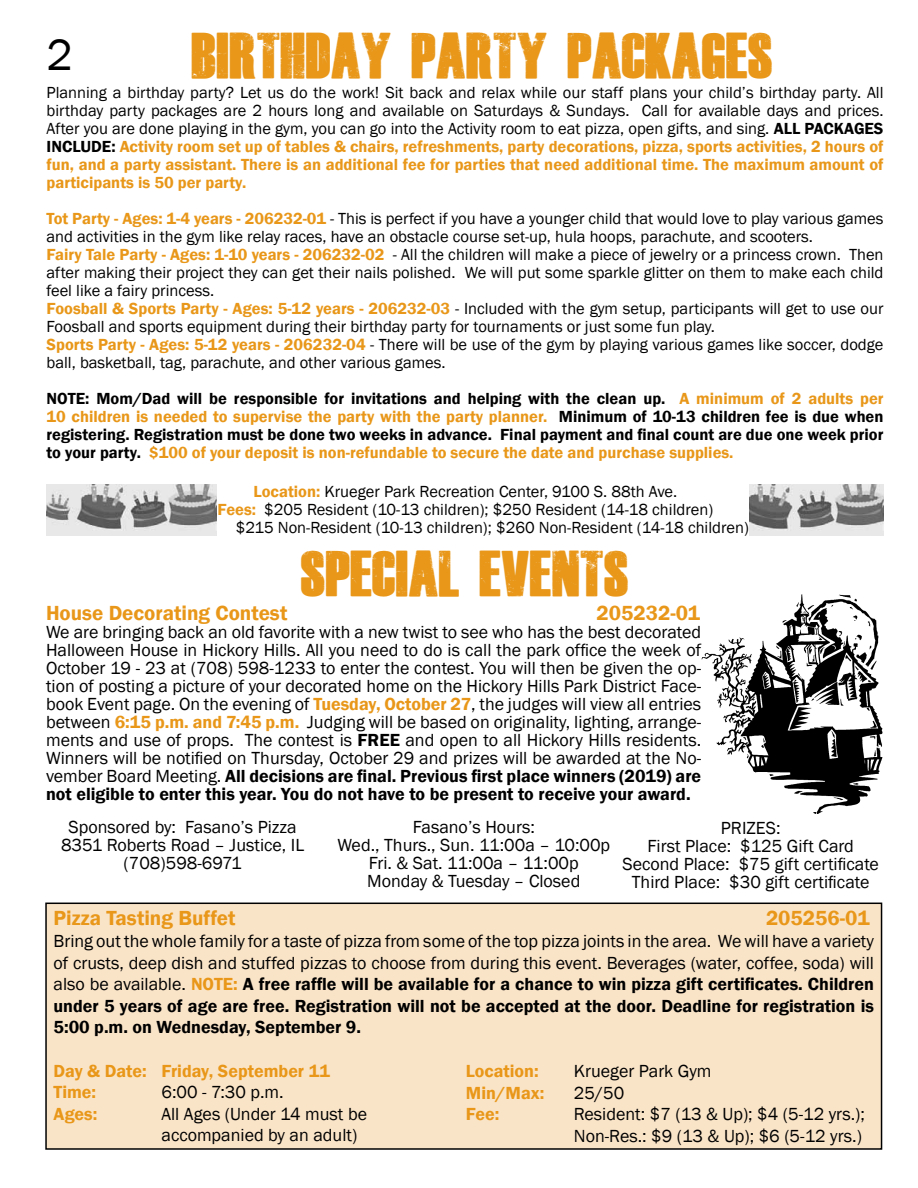
<style>
.page{position:relative;width:918px;height:1188px;background:#fff}
.page>*{position:absolute;margin:0;border:0;box-sizing:border-box;transform-origin:0 0}
.t1{font:45px "Dead Kansas";letter-spacing:-.01em;color:#e89719}
.t2{font:45px "Franklin Gothic";color:#000}
.t3{font:600 21px "Franklin Gothic";color:#e89719}
.t4{font:18px/18px "Franklin Gothic";color:#000;text-align:center}
.t5{font:600 18px/21.6px "Franklin Gothic";color:#e89719}
.t6{font:16.5px/18px "Franklin Gothic";color:#000;text-align:justify}
.t7{font:600 16.5px/18px "Franklin Gothic";color:#000;text-align:justify}
.s1{font-weight:600}
.s2{font-weight:600;color:#e89719}
.s3{color:#e89719}
</style>
<div class="page">
<img style="left:46px;top:485px;width:171px;height:51px">
<img style="left:749px;top:485px;width:135px;height:51px">
<img style="left:701px;top:594px;width:182px;height:219px">
<div style="left:46px;top:903px;width:836px;height:246px;background:#fae4c8"></div>
<div style="left:45px;top:903px;width:837px;height:247px;border:2px solid #000"></div>
<h1 class="t2" style="left:46px;top:27px;width:28px">2</h1>
<h1 class="t1" style="left:191px;top:33px;width:584px">BIRTHDAY PARTY PACKAGES</h1>
<p class="t6" style="left:47px;top:84px;width:839px">Planning a birthday party? Let us do the work! Sit back and relax while our staff plans your child’s birthday party. All birthday party packages are 2 hours long and available on Saturdays &amp; Sundays. Call for available days and prices.<br>After you are done playing in the gym, you can go into the Activity room to eat pizza, open gifts, and sing. <span class="s1">ALL PACKAGES INCLUDE:</span> <span class="s2">Activity room set up of tables &amp; chairs, refreshments, party decorations, pizza, sports activities, 2 hours of fun, and a party assistant. There is an additional fee for parties that need additional time. The maximum amount of participants is 50 per party.</span></p>
<p class="t6" style="left:47px;top:210px;width:839px;text-align:left"><span class="s2">Tot Party - Ages: 1-4 years - 206232-01</span> - This is perfect if you have a younger child that would love to play various games and activities in the gym like relay races, have an obstacle course set-up, hula hoops, parachute, and scooters.<br><span class="s2">Fairy Tale Party - Ages: 1-10 years - 206232-02</span> - All the children will make a piece of jewelry or a princess crown. Then after making their project they can get their nails polished. We will put some sparkle glitter on them to make each child feel like a fairy princess.<br><span class="s2">Foosball &amp; Sports Party - Ages: 5-12 years - 206232-03</span> - Included with the gym setup, participants will get to use our Foosball and sports equipment during their birthday party for tournaments or just some fun play.<br><span class="s2">Sports Party - Ages: 5-12 years - 206232-04</span> - There will be use of the gym by playing various games like soccer, dodge ball, basketball, tag, parachute, and other various games.</p>
<p class="t7" style="left:47px;top:390px;width:838px">NOTE: Mom/Dad will be responsible for invitations and helping with the clean up. <span class="s3">A minimum of 2 adults per 10 children is needed to supervise the party with the party planner.</span> Minimum of 10-13 children fee is due when registering. Registration must be done two weeks in advance. Final payment and final count are due one week prior to your party. <span class="s3">$100 of your deposit is non-refundable to secure the date and purchase supplies.</span></p>
<p class="t6" style="left:253px;top:482px;width:425px"><span class="s2">Location:</span> Krueger Park Recreation Center, 9100 S. 88th Ave.</p>
<p class="t6" style="left:218px;top:500px;width:497px"><span class="s2">Fees:</span> $205 Resident (10-13 children); $250 Resident (14-18 children)</p>
<p class="t6" style="left:236px;top:518px;width:515px">$215 Non-Resident (10-13 children); $260 Non-Resident (14-18 children)</p>
<h1 class="t1" style="left:301px;top:550px;width:24px">SPECIAL</h1>
<h1 class="t1" style="left:480px;top:550px;width:76px">EVENTS</h1>
<p class="t3" style="left:46px;top:600px;width:243px">House Decorating Contest</p>
<p class="t3" style="left:597px;top:600px;width:105px">205232-01</p>
<p class="t4" style="left:46px;top:623px;width:657px;text-align:justify">We are bringing back an old favorite with a new twist to see who has the best decorated Halloween House in Hickory Hills. All you need to do is call the park office the week of October 19 - 23 at (708) 598-1233 to enter the contest. You will then be given the op&shy;tion of posting a picture of your decorated home on the Hickory Hills Park District Face&shy;book Event page. On the evening of <span class="s2">Tuesday, October 27</span>, the judges will view all entries between <span class="s2">6:15 p.m. and 7:45 p.m.</span> Judging will be based on originality, lighting, arrange&shy;ments and use of props. The contest is <span class="s1">FREE</span> and open to all Hickory Hills residents.<br>Winners will be notified on Thursday, October 29 and prizes will be awarded at the No&shy;vember Board Meeting. <span class="s1">All decisions are final. Previous first place winners (2019) are not eligible to enter this year. You do not have to be present to receive your award.</span></p>
<p class="t4" style="left:61px;top:818px;width:245px">Sponsored by: Fasano’s Pizza<br>8351 Roberts Road – Justice, IL (708)598-6971</p>
<p class="t4" style="left:337px;top:818px;width:274px">Fasano’s Hours:<br>Wed., Thurs., Sun. 11:00a – 10:00p<br>Fri. &amp; Sat. 11:00a – 11:00p<br>Monday &amp; Tuesday – Closed</p>
<p class="t4" style="left:622px;top:819px;width:258px">PRIZES:<br>First Place: $125 Gift Card<br>Second Place: $75 gift certificate<br>Third Place: $30 gift certificate</p>
<p class="t3" style="left:54px;top:906px;width:184px">Pizza Tasting Buffet</p>
<p class="t3" style="left:766px;top:906px;width:105px">205256-01</p>
<p class="t4" style="left:54px;top:931px;width:822px;line-height:21.6px;text-align:justify">Bring out the whole family for a taste of pizza from some of the top pizza joints in the area. We will have a variety of crusts, deep dish and stuffed pizzas to choose from during this event. Beverages (water, coffee, soda) will also be available. <span class="s2">NOTE:</span> <span class="s1">A free raffle will be available for a chance to win pizza gift certificates. Children under 5 years of age are free. Registration will not be accepted at the door. Deadline for registration is 5:00 p.m. on Wednesday, September 9.</span></p>
<p class="t5" style="left:54px;top:1060px;width:278px">Day &amp; Date: Friday, September 11<br>Time:</p>
<p class="t5" style="left:466px;top:1061px;width:74px">Location:</p>
<p class="t4" style="left:574px;top:1063px;width:139px">Krueger Park Gym</p>
<p class="t5" style="left:466px;top:1082px;width:80px">Min/Max:</p>
<p class="t4" style="left:574px;top:1084px;width:52px">25/50</p>
<p class="t5" style="left:466px;top:1104px;width:35px">Fee:</p>
<p class="t4" style="left:574px;top:1104px;width:293px;line-height:21.6px;text-align:left">Resident: $7 (13 &amp; Up); $4 (5-12 yrs.);<br>Non-Res.: $9 (13 &amp; Up); $6 (5-12 yrs.)</p>
<p class="t4" style="left:162px;top:1084px;width:124px">6:00 - 7:30 p.m.</p>
<p class="t5" style="left:54px;top:1103px;width:45px">Ages:</p>
<p class="t4" style="left:162px;top:1103px;width:207px;line-height:21.6px;text-align:left">All Ages (Under 14 must be accompanied by an adult)</p>
</div>
